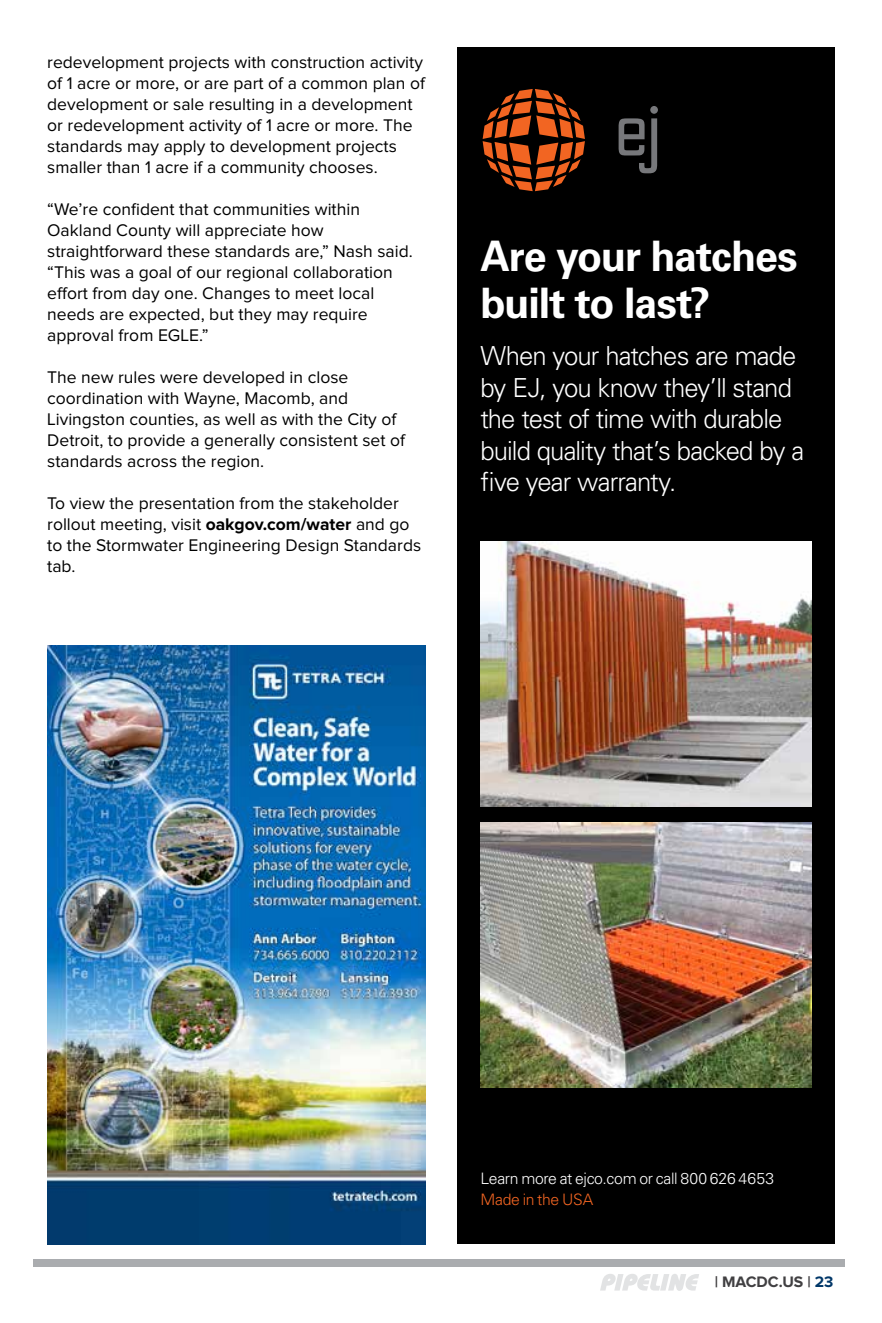
<style>
.page{position:relative;width:882px;height:1323px;background:#fff}
.page>*{position:absolute;margin:0;border:0;box-sizing:border-box;transform-origin:0 0}
.t1{font:700 42px/47.2px "Univers LT Pro 65";letter-spacing:-.025em;color:#fff}
.t2{font:300 26.25px/31.5px "Univers LT Pro 45";letter-spacing:-.035em;color:#fff}
.t3{font:17.5px/21px "Proxima Nova";color:#000}
.t4{font:300 15.75px "Univers LT Pro 45";letter-spacing:-.015em;color:#fff}
.t5{font:700 15.75px "Proxima Nova";color:#414042}
.t6{font:300 15.75px "Univers LT Pro 45";letter-spacing:-.015em;color:#f26522}
.s1{font-weight:700}
.s2{color:#003768}
</style>
<div class="page">
<div style="left:33px;top:1259px;width:811px;height:7px;background:#aaacaf"></div>
<svg style="left:600px;top:1274px;width:99px;height:17px"></svg>
<div style="left:457px;top:47px;width:378px;height:1197px;background:#000"></div>
<svg style="left:619px;top:106px;width:39px;height:67px"></svg>
<svg style="left:483px;top:89px;width:102px;height:102px"></svg>
<img style="left:480px;top:822px;width:331px;height:266px">
<img style="left:480px;top:541px;width:331px;height:266px">
<img style="left:47px;top:646px;width:378px;height:598px">
<p class="t3" style="left:47px;top:53px;width:379px">redevelopment projects with construction activity of 1 acre or more, or are part of a common plan of development or sale resulting in a development or redevelopment activity of 1 acre or more. The standards may apply to development projects smaller than 1 acre if a community chooses.</p>
<p class="t3" style="left:47px;top:200px;width:367px">“We’re confident that communities within Oakland County will appreciate how straightforward these standards are,” Nash said. “This was a goal of our regional collaboration effort from day one. Changes to meet local needs are expected, but they may require approval from EGLE.”</p>
<p class="t3" style="left:47px;top:368px;width:359px">The new rules were developed in close coordination with Wayne, Macomb, and Livingston counties, as well as with the City of Detroit, to provide a generally consistent set of standards across the region.</p>
<p class="t3" style="left:47px;top:494px;width:375px">To view the presentation from the stakeholder rollout meeting, visit <span class="s1">oakgov.com/water</span> and go to the Stormwater Engineering Design Standards tab.</p>
<h1 class="t1" style="left:480px;top:233px;width:319px">Are your hatches built to last?</h1>
<h2 class="t2" style="left:480px;top:340px;width:325px">When your hatches are made by EJ, you know they’ll stand the test of time with durable build quality that’s backed by a five year warranty.</h2>
<p class="t4" style="left:480px;top:1169px;width:295px">Learn more at ejco.com or call 800 626 4653</p>
<p class="t6" style="left:480px;top:1190px;width:114px">Made in the USA</p>
<p class="t5" style="left:715px;top:1274px;width:120px">| MACDC.US | <span class="s2">23</span></p>
</div>
